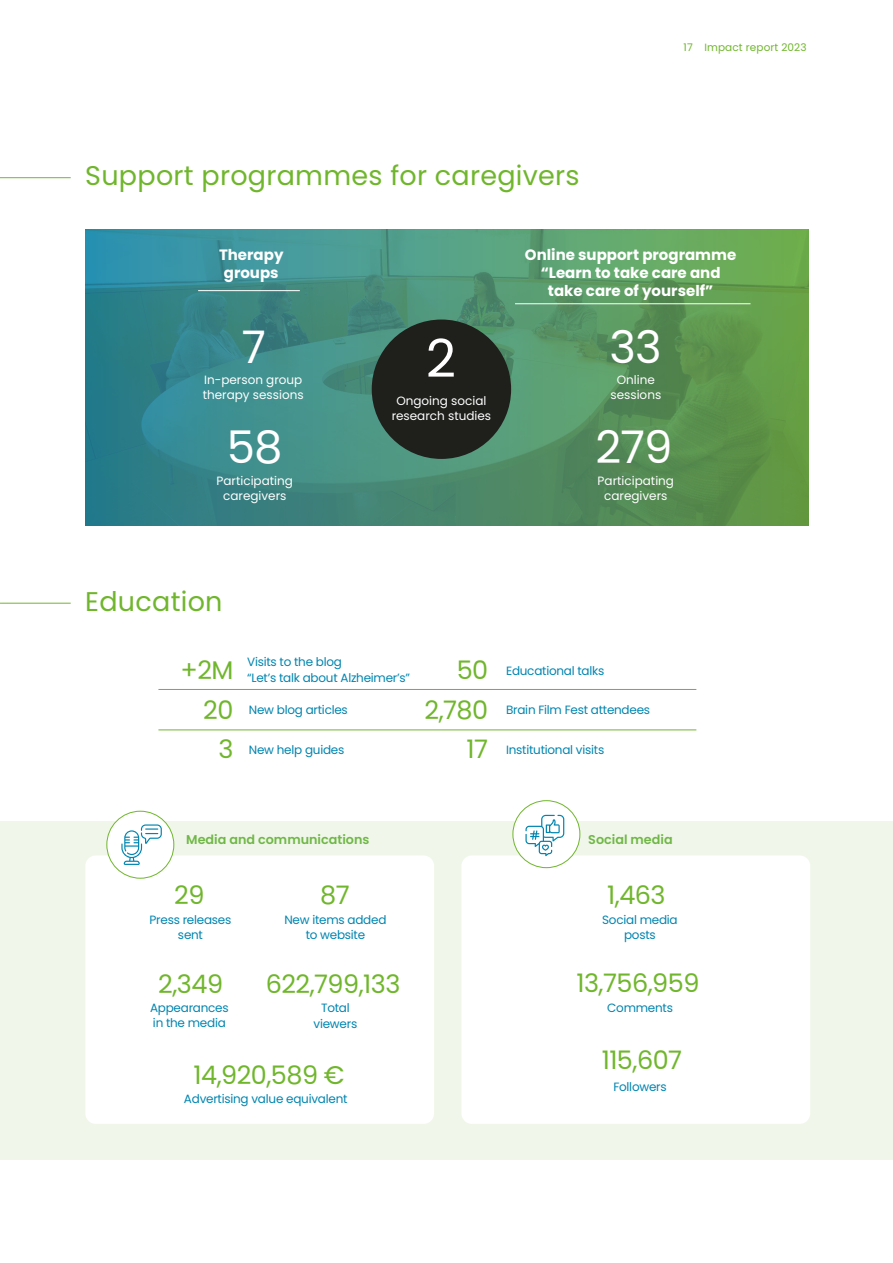
<style>
.page{position:relative;width:893px;height:1263px;background:#fff}
.page>*{position:absolute;margin:0;border:0;box-sizing:border-box;transform-origin:0 0}
.t1{font:52.5px "Poppins";color:#fff}
.t2{font:45px "Poppins";letter-spacing:-.02em;color:#fff}
.t3{font:44.85px "Poppins";color:#fff}
.t4{font:27px "Poppins";letter-spacing:.01em;color:#70b62c}
.t5{font:25.5px/39.8px "Poppins";letter-spacing:-.02em;color:#70b62c;text-align:right}
.t6{font:700 15px/18px "Poppins";color:#fff;text-align:center}
.t7{font:600 12.75px "Poppins";color:#70b747}
.t8{font:12px/15px "Poppins";letter-spacing:-.02em;color:#0085b0;text-align:center}
.t9{font:12px/15px "Poppins";color:#fff;text-align:center}
.t10{font:10.5px "Poppins";letter-spacing:.01em;color:#70b62c}
</style>
<div class="page">
<svg style="left:86px;top:229px;width:722px;height:297px;background:#4b9072"></svg>
<div style="left:0;top:821px;width:893px;height:339px;background:#f0f7ea"></div>
<div style="left:461px;top:855px;width:349px;height:269px;background:#fff;border-radius:10px"></div>
<div style="left:85px;top:855px;width:349px;height:269px;background:#fff;border-radius:10px"></div>
<hr style="left:158px;top:689px;width:538px;height:1px;background:#70b62c">
<hr style="left:158px;top:730px;width:538px;height:1px;background:#70b62c">
<div style="left:372px;top:319px;width:139px;height:140px;background:#1f1f1c;border-radius:50%"></div>
<div style="left:513px;top:801px;width:67px;height:67px;background:#fff;border-radius:50%"></div>
<div style="left:512px;top:800px;width:68px;height:68px;border:1px solid #70b62c;border-radius:50%"></div>
<div style="left:107px;top:811px;width:67px;height:67px;background:#fff;border-radius:50%"></div>
<div style="left:106px;top:811px;width:68px;height:67px;border:1px solid #70b62c;border-radius:50%"></div>
<svg style="left:121px;top:824px;width:41px;height:41px"></svg>
<svg style="left:525px;top:815px;width:39px;height:41px"></svg>
<hr style="left:0;top:177px;width:71px;height:1px;background:#70b62c">
<hr style="left:0;top:603px;width:71px;height:1px;background:#70b62c">
<hr style="left:198px;top:290px;width:102px;height:1px;background:#fff">
<hr style="left:515px;top:303px;width:235px;height:1px;background:#fff">
<h3 class="t4" style="left:85px;top:160px;width:496px">Support programmes for caregivers</h3>
<p class="t10" style="left:683px;top:42px;width:124px">17 Impact report 2023</p>
<p class="t6" style="left:219px;top:246px;width:66px">Therapy groups</p>
<p class="t6" style="left:525px;top:246px;width:213px">Online support programme “Learn to take care and take care of yourself”</p>
<h2 class="t2" style="left:609px;top:321px;width:54px">33</h2>
<h3 class="t3" style="left:242px;top:321px;width:26px">7</h3>
<h1 class="t1" style="left:426px;top:328px;width:32px">2</h1>
<p class="t9" style="left:203px;top:372px;width:102px;text-align:left">In-person group therapy sessions</p>
<p class="t9" style="left:610px;top:372px;width:52px">Online sessions</p>
<p class="t9" style="left:392px;top:393px;width:101px">Ongoing social research studies</p>
<h2 class="t2" style="left:227px;top:421px;width:57px">58</h2>
<h2 class="t2" style="left:595px;top:421px;width:78px">279</h2>
<p class="t9" style="left:217px;top:473px;width:78px">Participating caregivers</p>
<p class="t9" style="left:598px;top:473px;width:78px">Participating caregivers</p>
<h3 class="t4" style="left:85px;top:586px;width:139px">Education</h3>
<h3 class="t5" style="left:180px;top:650px;width:55px">+2M<br>20<br>3</h3>
<p class="t8" style="left:247px;top:654px;width:164px;line-height:15.8px;text-align:left">Visits to the blog<br>“Let’s talk about Alzheimer’s”</p>
<p class="t8" style="left:249px;top:703px;width:100px">New blog articles</p>
<p class="t8" style="left:249px;top:743px;width:97px">New help guides</p>
<h3 class="t5" style="left:424px;top:650px;width:65px">50<br>2,780<br>17</h3>
<p class="t8" style="left:506px;top:663px;width:100px">Educational talks</p>
<p class="t8" style="left:506px;top:703px;width:146px">Brain Film Fest attendees</p>
<p class="t8" style="left:506px;top:743px;width:100px">Institutional visits</p>
<p class="t7" style="left:186px;top:832px;width:185px">Media and communications</p>
<p class="t7" style="left:588px;top:832px;width:86px">Social media</p>
<h3 class="t5" style="left:174px;top:875px;width:32px">29</h3>
<h3 class="t5" style="left:320px;top:875px;width:31px">87</h3>
<h3 class="t5" style="left:607px;top:875px;width:60px">1,463</h3>
<p class="t8" style="left:150px;top:912px;width:83px">Press releases sent</p>
<p class="t8" style="left:284px;top:912px;width:104px">New items added to website</p>
<p class="t8" style="left:602px;top:912px;width:77px">Social media posts</p>
<h3 class="t5" style="left:158px;top:964px;width:66px">2,349</h3>
<h3 class="t5" style="left:266px;top:964px;width:136px">622,799,133</h3>
<h3 class="t5" style="left:576px;top:963px;width:124px">13,756,959</h3>
<p class="t8" style="left:150px;top:1000px;width:80px;text-align:left">Appearances in the media</p>
<p class="t8" style="left:314px;top:1000px;width:45px;line-height:15.9px">Total viewers</p>
<p class="t8" style="left:607px;top:1000px;width:67px">Comments</p>
<h3 class="t5" style="left:193px;top:1055px;width:153px">14,920,589 €</h3>
<h3 class="t5" style="left:602px;top:1040px;width:82px">115,607</h3>
<p class="t8" style="left:613px;top:1079px;width:55px">Followers</p>
<p class="t8" style="left:184px;top:1091px;width:165px">Advertising value equivalent</p>
</div>
